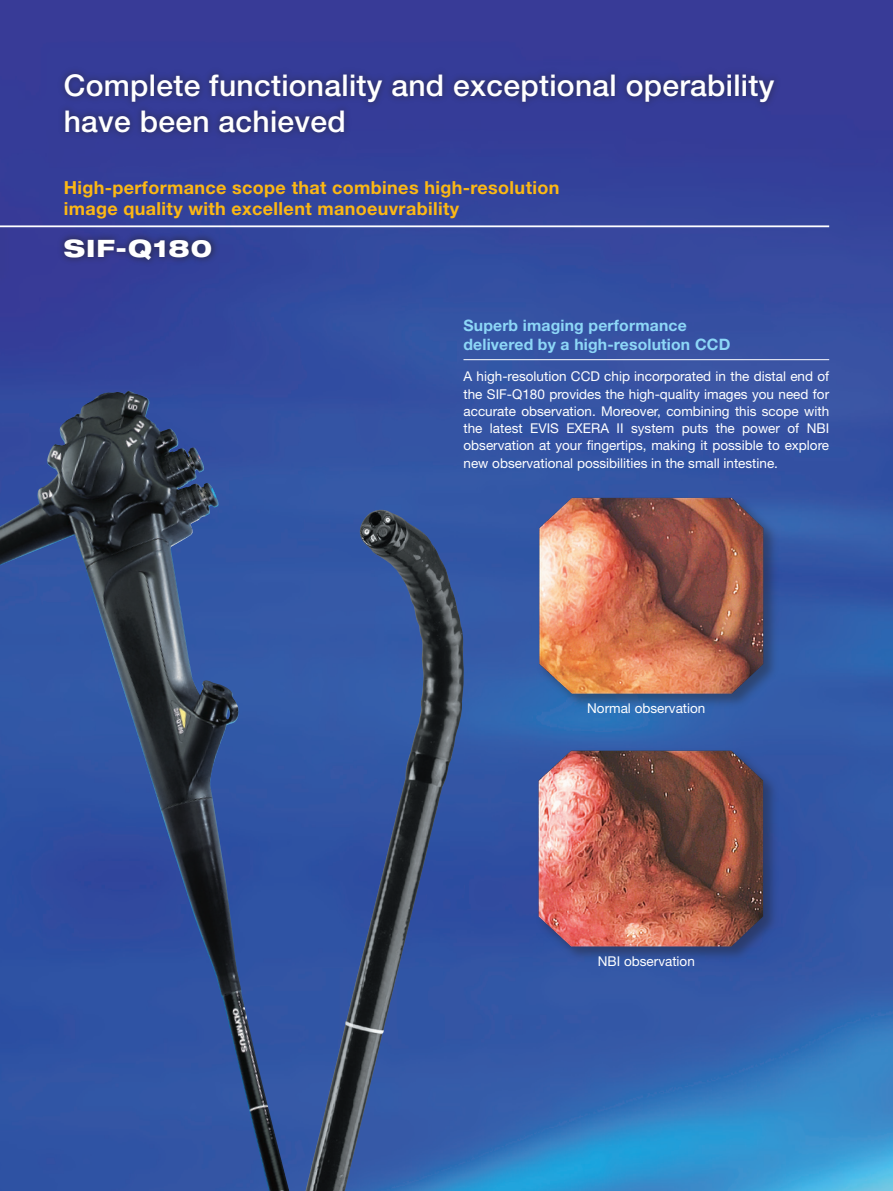
<style>
.page{position:relative;width:893px;height:1191px;background:#fff}
.page>*{position:absolute;margin:0;border:0;box-sizing:border-box;transform-origin:0 0}
.t1{font:500 30px/36px "Helvetica Neue";letter-spacing:.01em;color:#fff}
.t2{font:800 expanded 24px "Helvetica Neue";letter-spacing:.04em;color:#fff}
.t3{font:700 18px/21px "Helvetica Neue";letter-spacing:.02em;color:#fcb814}
.t4{font:700 15.75px/18.9px "Helvetica Neue";letter-spacing:.01em;color:#8dd7f7}
.t5{font:13.5px/17.2px "Helvetica Neue";color:#fff;text-align:justify}
</style>
<div class="page">
<img style="left:0;top:0;width:893px;height:1191px">
<img style="left:313px;top:506px;width:152px;height:685px">
<img style="left:0;top:390px;width:313px;height:801px">
<div style="left:535px;top:494px;width:245px;height:216px;background:#231f20;opacity:.4"></div>
<img style="left:539px;top:498px;width:224px;height:195px">
<div style="left:534px;top:746px;width:246px;height:217px;background:#231f20;opacity:.4"></div>
<img style="left:539px;top:750px;width:224px;height:196px">
<hr style="left:0;top:225px;width:829px;height:2px;background:#fff">
<div style="left:56px;top:65px;width:727px;height:76px;background:#231f20;opacity:.4"></div>
<div style="left:56px;top:230px;width:164px;height:37px;background:#231f20;opacity:.75"></div>
<hr style="left:463px;top:359px;width:366px;height:1px;background:#fff">
<h1 class="t1" style="left:64px;top:67px;width:712px">Complete functionality and exceptional operability have been achieved</h1>
<h3 class="t3" style="left:64px;top:177px;width:497px">High-performance scope that combines high-resolution image quality with excellent manoeuvrability</h3>
<h2 class="t2" style="left:64px;top:233px;width:150px">SIF-Q180</h2>
<p class="t4" style="left:463px;top:316px;width:268px">Superb imaging performance delivered by a high-resolution CCD</p>
<p class="t5" style="left:463px;top:368px;width:367px">A high-resolution CCD chip incorporated in the distal end of the SIF-Q180 provides the high-quality images you need for accurate observation. M oreover, combining this scope with the latest EVIS EXERA II system puts the power of NBI observation at your fingertips, making it possible to explore new observational possibilities in the small intestine.</p>
<p class="t5" style="left:587px;top:699px;width:120px">Normal observation</p>
<p class="t5" style="left:598px;top:952px;width:98px">NBI observation</p>
</div>
